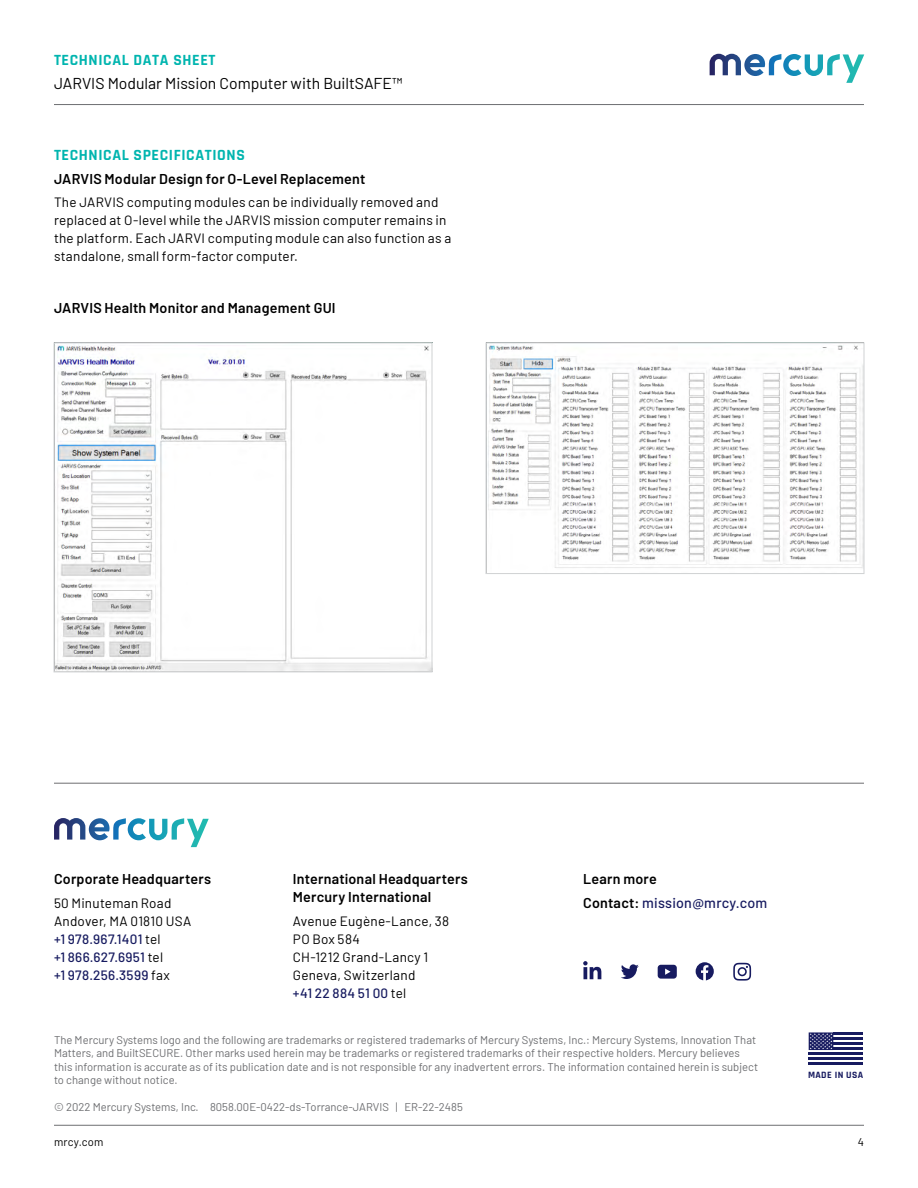
<style>
.page{position:relative;width:918px;height:1188px;background:#fff}
.page>*{position:absolute;margin:0;border:0;box-sizing:border-box;transform-origin:0 0}
.t1{font:15.75px "Barlow";color:#000}
.t2{font:700 15.75px "Rajdhani";letter-spacing:.04em;color:#00b5af}
.t3{font:600 14.25px/23.4px "Barlow";letter-spacing:.015em;color:#000}
.t4{font:13.5px/18px "Barlow";letter-spacing:.015em;color:#000}
.t5{font:11.25px/13.5px "Barlow";color:#6d6e71}
.t6{font:11.25px "Barlow";letter-spacing:.015em;color:#000}
.t7{font:700 9.75px "Rajdhani";letter-spacing:.04em;color:#171b60}
.s1{font-weight:500;color:#171b60}
</style>
<div class="page">
<hr style="left:54px;top:1125px;width:810px;height:1px;background:#6d6e71">
<hr style="left:54px;top:104px;width:810px;height:1px;background:#6d6e71">
<svg style="left:710px;top:54px;width:154px;height:29px"></svg>
<svg style="left:809px;top:1032px;width:24px;height:18px"></svg>
<hr style="left:833px;top:1032px;width:30px;height:3px;background:#171b60">
<hr style="left:833px;top:1037px;width:30px;height:3px;background:#171b60">
<hr style="left:833px;top:1043px;width:30px;height:2px;background:#171b60">
<hr style="left:833px;top:1048px;width:30px;height:2px;background:#171b60">
<hr style="left:809px;top:1053px;width:54px;height:2px;background:#171b60">
<hr style="left:809px;top:1058px;width:54px;height:2px;background:#171b60">
<hr style="left:809px;top:1063px;width:54px;height:2px;background:#171b60">
<svg style="left:54px;top:818px;width:155px;height:29px"></svg>
<svg style="left:733px;top:963px;width:18px;height:18px"></svg>
<svg style="left:583px;top:961px;width:18px;height:18px"></svg>
<div style="left:696px;top:962px;width:18px;height:18px;background:#171b60;border-radius:50%"></div>
<svg style="left:701px;top:965px;width:7px;height:16px"></svg>
<svg style="left:621px;top:964px;width:18px;height:15px"></svg>
<div style="left:658px;top:965px;width:19px;height:14px;background:#171b60;border-radius:3px"></div>
<svg style="left:665px;top:969px;width:6px;height:6px"></svg>
<hr style="left:54px;top:783px;width:810px;height:1px;background:#6d6e71">
<img style="left:56px;top:345px;width:374px;height:325px">
<div style="left:54px;top:343px;width:378px;height:329px;border:1px solid #d1d3d4"></div>
<img style="left:488px;top:345px;width:374px;height:223px">
<div style="left:486px;top:343px;width:378px;height:231px;border:1px solid #d1d3d4"></div>
<h1 class="t2" style="left:54px;top:51px;width:163px">TECHNICAL DATA SHEET</h1>
<h1 class="t1" style="left:54px;top:72px;width:350px">JARVIS Modular Mission Computer with BuiltSAFE™</h1>
<h1 class="t2" style="left:54px;top:146px;width:192px">TECHNICAL SPECIFICATIONS</h1>
<p class="t3" style="left:54px;top:166px;width:313px">JARVIS Modular Design for O-Level Replacement</p>
<p class="t4" style="left:54px;top:192px;width:399px">The JARVIS computing modules can be individually removed and replaced at O-level while the JARVIS mission computer remains in the platform. Each JARVI computing module can also function as a standalone, small form-factor computer.</p>
<p class="t3" style="left:54px;top:295px;width:283px">JARVIS Health Monitor and Management GUI</p>
<p class="t3" style="left:54px;top:866px;width:159px">Corporate Headquarters</p>
<p class="t4" style="left:54px;top:893px;width:139px">50 Minuteman Road<br>Andover, MA 01810 USA <span class="s1">+1 978.967.1401</span> tel<br><span class="s1">+1 866.627.6951</span> tel<br><span class="s1">+1 978.256.3599</span> fax</p>
<p class="t3" style="left:293px;top:869px;width:176px;line-height:18px">International Headquarters<br>Mercury International</p>
<p class="t4" style="left:293px;top:911px;width:158px">Avenue Eugène-Lance, 38<br>PO Box 584<br>CH-1212 Grand-Lancy 1<br>Geneva, Switzerland<br><span class="s1">+41 22 884 51 00</span> tel</p>
<p class="t3" style="left:583px;top:866px;width:186px">Learn more<br>Contact: <span class="s1">mission@mrcy.com</span></p>
<p class="t5" style="left:54px;top:1032px;width:706px">The Mercury Systems logo and the following are trademarks or registered trademarks of Mercury Systems, Inc.: Mercury Systems, Innovation That Matters, and BuiltSECURE. Other marks used herein may be trademarks or registered trademarks of their respective holders. Mercury believes this information is accurate as of its publication date and is not responsible for any inadvertent errors. The information contained herein is subject to change without notice.</p>
<p class="t5" style="left:54px;top:1100px;width:410px">© 2022 Mercury Systems, Inc. 8058.00E-0422-ds-Torrance-JARVIS | ER-22-2485</p>
<p class="t7" style="left:808px;top:1069px;width:57px">MADE IN USA</p>
<p class="t6" style="left:54px;top:1134px;width:51px">mrcy.com</p>
<p class="t6" style="left:858px;top:1134px;width:8px">4</p>
</div>
